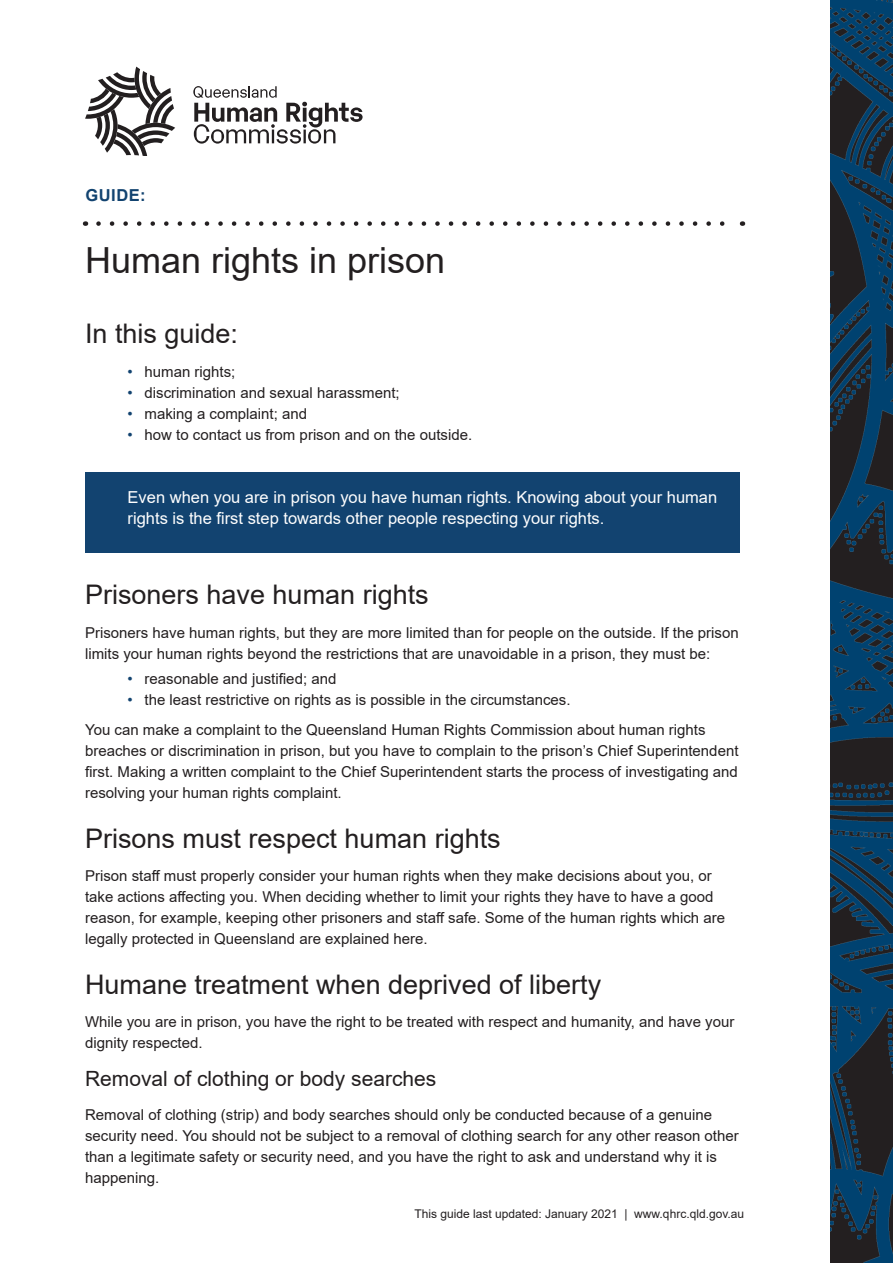
<style>
.page{position:relative;width:893px;height:1263px;background:#fff}
.page>*{position:absolute;margin:0;border:0;box-sizing:border-box;transform-origin:0 0}
.t1{font:36px "Arial";color:#231f20}
.t2{font:27px "Arial";color:#231f20}
.t3{font:21px "Arial";color:#231f20}
.white_indent{font:16.5px/21px "Arial";color:#fff}
.t4{font:700 16.5px "Arial";letter-spacing:.035em;color:#124370}
.t5{font:15px/21px "Arial";color:#231f20}
.t6{font:12px "Arial";color:#231f20}
.s1{color:#124370}
</style>
<div class="page">
<img style="left:830px;top:0;width:63px;height:1263px">
<svg style="left:98px;top:221px;width:627px;height:5px"></svg>
<svg style="left:193px;top:86px;width:170px;height:58px"></svg>
<svg style="left:85px;top:67px;width:90px;height:89px"></svg>
<div style="left:85px;top:473px;width:655px;height:80px;background:#124370"></div>
<p class="t4" style="left:85px;top:184px;width:62px">GUIDE:</p>
<p class="t1" style="left:85px;top:235px;width:362px">Human rights in prison</p>
<p class="t2" style="left:85px;top:315px;width:155px">In this guide:</p>
<p class="t5" style="left:128px;top:361px;width:109px"><span class="s1">•</span> human rights;</p>
<p class="t5" style="left:128px;top:382px;width:274px"><span class="s1">•</span> discrimination and sexual harassment;</p>
<p class="t5" style="left:128px;top:403px;width:181px"><span class="s1">•</span> making a complaint; and</p>
<p class="t5" style="left:128px;top:424px;width:346px"><span class="s1">•</span> how to contact us from prison and on the outside.</p>
<p class="white_indent" style="left:128px;top:487px;width:591px">Even when you are in prison you have human rights. Knowing about your human rights is the first step towards other people respecting your rights.</p>
<p class="t2" style="left:85px;top:576px;width:345px">Prisoners have human rights</p>
<p class="t5" style="left:85px;top:622px;width:655px">Prisoners have human rights, but they are more limited than for people on the outside. If the prison limits your human rights beyond the restrictions that are unavoidable in a prison, they must be:</p>
<p class="t5" style="left:128px;top:668px;width:210px"><span class="s1">•</span> reasonable and justified; and</p>
<p class="t5" style="left:128px;top:689px;width:444px"><span class="s1">•</span> the least restrictive on rights as is possible in the circumstances.</p>
<p class="t5" style="left:85px;top:719px;width:655px">You can make a complaint to the Queensland Human Rights Commission about human rights breaches or discrimination in prison, but you have to complain to the prison’s Chief Superintendent first. Making a written complaint to the Chief Superintendent starts the process of investigating and resolving your human rights complaint.</p>
<p class="t2" style="left:85px;top:819px;width:417px">Prisons must respect human rights</p>
<p class="t5" style="left:85px;top:865px;width:641px">Prison staff must properly consider your human rights when they make decisions about you, or take actions affecting you. When deciding whether to limit your rights they have to have a good reason, for example, keeping other prisoners and staff safe. Some of the human rights which are legally protected in Queensland are explained here.</p>
<p class="t2" style="left:85px;top:965px;width:518px">Humane treatment when deprived of liberty</p>
<p class="t5" style="left:85px;top:1011px;width:651px">While you are in prison, you have the right to be treated with respect and humanity, and have your dignity respected.</p>
<p class="t3" style="left:85px;top:1064px;width:353px">Removal of clothing or body searches</p>
<p class="t5" style="left:85px;top:1104px;width:655px">Removal of clothing (strip) and body searches should only be conducted because of a genuine security need. You should not be subject to a removal of clothing search for any other reason other than a legitimate safety or security need, and you have the right to ask and understand why it is happening.</p>
<p class="t6" style="left:414px;top:1205px;width:331px">This guide last updated: January 2021 | www.qhrc.qld.gov.au</p>
</div>
